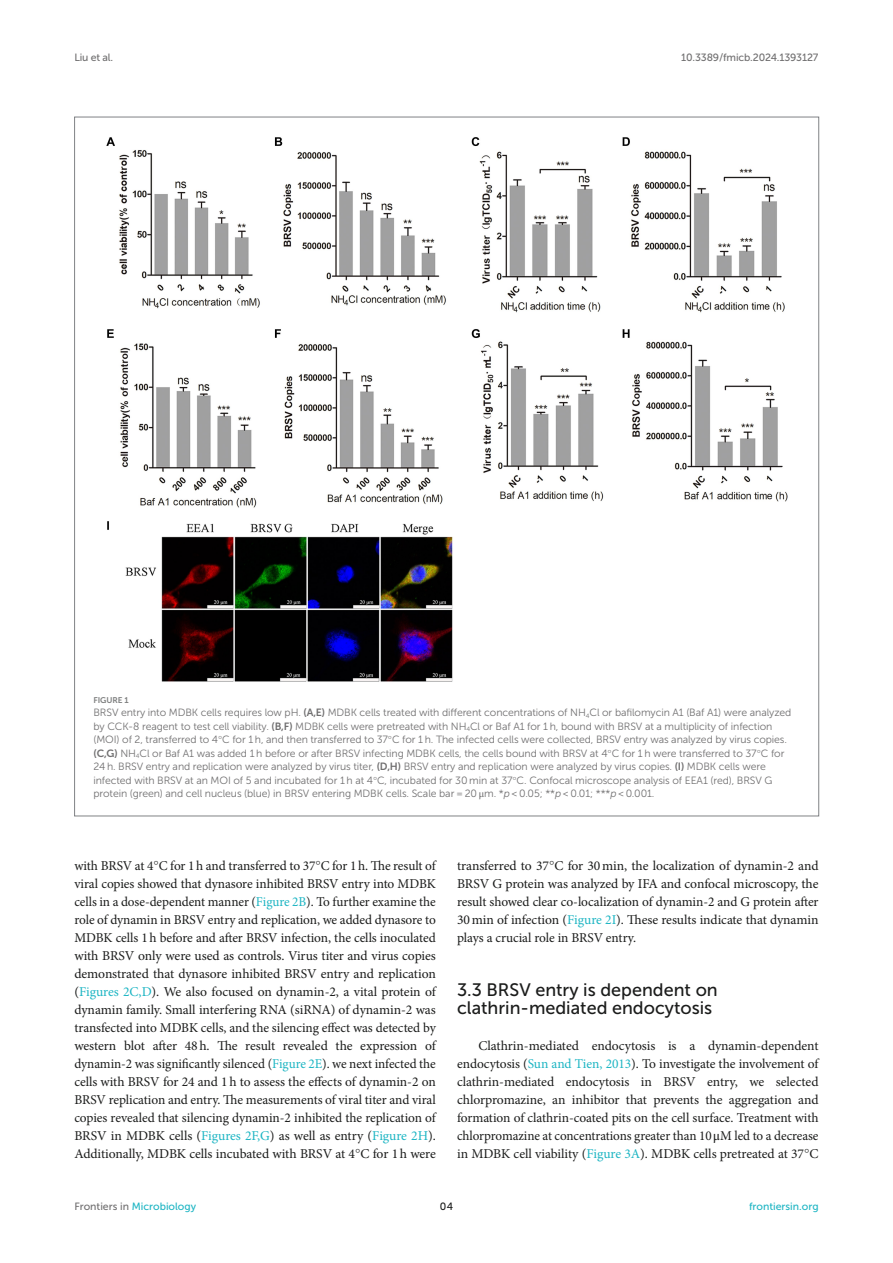
<style>
.page{position:relative;width:893px;height:1263px;background:#fff}
.page>*{position:absolute;margin:0;border:0;box-sizing:border-box;transform-origin:0 0}
.HEAD_2{font:18px/18px "Museo Sans 500";color:#1b1c1b}
.TEXT_FLUSH{font:13.5px/18px "Minion Pro";letter-spacing:-.005em;color:#1b1c1b;text-align:justify}
.FIG_LEG{font:10.5px/13.5px "Museo Sans 300";letter-spacing:-.01em;color:#706f70}
.t1{font:10.5px "Museo Sans 500";color:#1db5c3}
.t2{font:10.5px "Museo Sans 500";letter-spacing:-.015em;color:#706f70}
.t3{font:10.5px "Museo Sans 500";color:#1b1c1b}
.FIG_HD{font:8.25px "Museo Sans 700";letter-spacing:-.01em;color:#7e7f7f}
.s1{font-family:"Museo Sans 700"}
.s2{font-family:"STIX"}
.s3{font-family:"STIX General"}
.s4{font-style:italic}
.s5{color:#1db5c3}
.s6{color:#706f70}
</style>
<div class="page">
<img style="left:106px;top:137px;width:682px;height:545px">
<p class="t2" style="left:74px;top:51px;width:40px">Liu et al.</p>
<p class="t2" style="left:681px;top:51px;width:139px">10.3389/fmicb.2024.1393127</p>
<p class="FIG_HD" style="left:94px;top:695px;width:37px">FIGURE 1</p>
<p class="FIG_LEG" style="left:94px;top:706px;width:699px">BRSV entry into MDBK cells requires low pH. <span class="s1">(A,E)</span> MDBK cells treated with different concentrations of NH<sub>4</sub>Cl or bafilomycin A1 (Baf A1) were analyzed by CCK-8 reagent to test cell viability. <span class="s1">(B,F)</span> MDBK cells were pretreated with NH<sub>4</sub>Cl or Baf A1 for 1 h, bound with BRSV at a multiplicity of infection (MOI) of 2, transferred to 4<span class="s2">°</span>C for 1 h, and then transferred to 37<span class="s2">°</span>C for 1 h. The infected cells were collected, BRSV entry was analyzed by virus copies. <span class="s1">(C,G)</span> NH<sub>4</sub>Cl or Baf A1 was added 1 h before or after BRSV infecting MDBK cells, the cells bound with BRSV at 4<span class="s2">°</span>C for 1 h were transferred to 37<span class="s2">°</span>C for 24 h. BRSV entry and replication were analyzed by virus titer, <span class="s1">(D,H)</span> BRSV entry and replication were analyzed by virus copies. <span class="s1">(I)</span> MDBK cells were infected with BRSV at an MOI of 5 and incubated for 1 h at 4<span class="s2">°</span>C, incubated for 30 min at 37<span class="s2">°</span>C. Confocal microscope analysis of EEA1 (red), BRSV G protein (green) and cell nucleus (blue) in BRSV entering MDBK cells. Scale bar = 20 <span class="s3">μ</span>m. *<span class="s4">p</span> &lt; 0.05; **<span class="s4">p</span> &lt; 0.01; ***<span class="s4">p</span> &lt; 0.001.</p>
<p class="TEXT_FLUSH" style="left:74px;top:857px;width:363px">with BRSV at 4<span class="s2">°</span>C for 1h and transferred to 37<span class="s2">°</span>C for 1h. The result of viral copies showed that dynasore inhibited BRSV entry into MDBK cells in a dose-dependent manner (<span class="s5">Figure 2B</span>). To further examine the role of dynamin in BRSV entry and replication, we added dynasore to MDBK cells 1h before and after BRSV infection, the cells inoculated with BRSV only were used as controls. Virus titer and virus copies demonstrated that dynasore inhibited BRSV entry and replication (<span class="s5">Figures 2C,D</span>). We also focused on dynamin-2, a vital protein of dynamin family. Small interfering RNA (siRNA) of dynamin-2 was transfected into MDBK cells, and the silencing effect was detected by western blot after 48h. The result revealed the expression of dynamin-2 was significantly silenced (<span class="s5">Figure 2E</span>). we next infected the cells with BRSV for 24 and 1h to assess the effects of dynamin-2 on BRSV replication and entry. The measurements of viral titer and viral copies revealed that silencing dynamin-2 inhibited the replication of BRSV in MDBK cells (<span class="s5">Figures 2F,G</span>) as well as entry (<span class="s5">Figure 2H</span>).<br>Additionally, MDBK cells incubated with BRSV at 4<span class="s2">°</span>C for 1h were</p>
<p class="TEXT_FLUSH" style="left:457px;top:857px;width:363px">transferred to 37<span class="s2">°</span>C for 30min, the localization of dynamin-2 and BRSV G protein was analyzed by IFA and confocal microscopy, the result showed clear co-localization of dynamin-2 and G protein after 30min of infection (<span class="s5">Figure 2I</span>). These results indicate that dynamin plays a crucial role in BRSV entry.</p>
<p class="HEAD_2" style="left:457px;top:981px;width:262px">3.3 BRSV entry is dependent on clathrin-mediated endocytosis</p>
<p class="TEXT_FLUSH" style="left:457px;top:1037px;width:363px;text-indent:21px">Clathrin-mediated endocytosis is a dynamin-dependent endocytosis (<span class="s5">Sun and Tien, 2013</span>). To investigate the involvement of clathrin-mediated endocytosis in BRSV entry, we selected chlorpromazine, an inhibitor that prevents the aggregation and formation of clathrin-coated pits on the cell surface. Treatment with chlorpromazine at concentrations greater than 10<span class="s3">μ</span>M led to a decrease in MDBK cell viability (<span class="s5">Figure 3A</span>). MDBK cells pretreated at 37<span class="s2">°</span>C</p>
<p class="t1" style="left:74px;top:1200px;width:123px"><span class="s6">Frontiers in</span> Microbiology</p>
<p class="t3" style="left:440px;top:1200px;width:15px">04</p>
<p class="t1" style="left:749px;top:1200px;width:71px">frontiersin.org</p>
</div>
